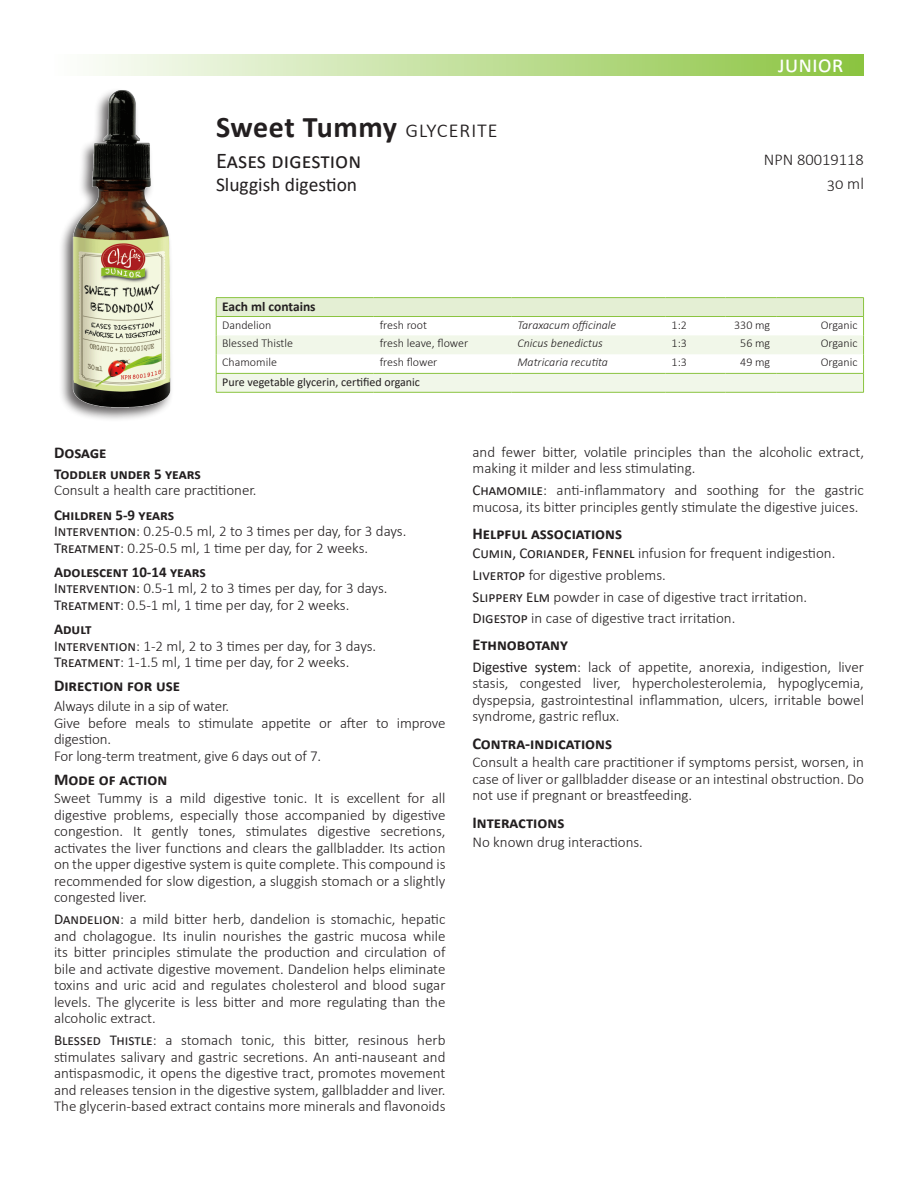
<style>
.page{position:relative;width:918px;height:1188px;background:#fff}
.page>*{position:absolute;margin:0;border:0;box-sizing:border-box;transform-origin:0 0}
.t1{font:700 30px "Calibri";letter-spacing:.01em;color:#231f20}
.t2{font:24px "Calibri";color:#fff}
.t3{font:22.5px "Calibri";color:#231f20}
.t4{font:19.5px "Calibri";color:#231f20}
.t5{font:700 16.5px "Calibri";color:#231f20}
.t6{font:300 16.5px/23.2px "Calibri";color:#231f20;text-align:right}
.t7{font:300 15px/16.5px "Calibri";color:#231f20}
.t8{font:700 15px "Calibri";color:#231f20}
.t9{font:700 13.5px "Calibri";color:#231f20}
.t10{font:300 12px "Calibri";color:#231f20}
.t11{font:italic 300 12px "Calibri";color:#231f20}
.t12{font:12px "Calibri";color:#231f20}
.s1{font-weight:300;font-size:24px}
.s2{font-weight:700}
.s3{font-weight:400}
</style>
<div class="page">
<div style="left:54px;top:54px;width:810px;height:22px;background:linear-gradient(to right,#fefefd,#8bc440)"></div>
<div style="left:59px;top:87px;width:115px;height:335px;background:#231f20;opacity:.7"></div>
<img style="left:70px;top:90px;width:104px;height:320px">
<hr style="left:216px;top:297px;width:158px;height:1px;background:#8bc440">
<hr style="left:374px;top:297px;width:137px;height:1px;background:#8bc440">
<hr style="left:511px;top:297px;width:155px;height:1px;background:#8bc440">
<hr style="left:666px;top:297px;width:59px;height:1px;background:#8bc440">
<hr style="left:725px;top:297px;width:51px;height:1px;background:#8bc440">
<hr style="left:776px;top:297px;width:88px;height:1px;background:#8bc440">
<svg style="left:216px;top:298px;width:648px;height:94px"></svg>
<hr style="left:216px;top:392px;width:158px;height:1px;background:#8bc440">
<hr style="left:374px;top:392px;width:137px;height:1px;background:#8bc440">
<hr style="left:511px;top:392px;width:155px;height:1px;background:#8bc440">
<hr style="left:666px;top:392px;width:59px;height:1px;background:#8bc440">
<hr style="left:725px;top:392px;width:51px;height:1px;background:#8bc440">
<hr style="left:776px;top:392px;width:88px;height:1px;background:#8bc440">
<h1 class="t1" style="left:216px;top:106px;width:283px">Sweet Tummy <span class="s1">glycerite</span></h1>
<h3 class="t3" style="left:216px;top:145px;width:147px">Eases digestion</h3>
<h3 class="t4" style="left:216px;top:171px;width:143px">Sluggish digestion</h3>
<h2 class="t2" style="left:778px;top:47px;width:67px">junior</h2>
<p class="t6" style="left:764px;top:148px;width:102px">NPN 80019118<br>30 ml</p>
<p class="t9" style="left:222px;top:296px;width:95px">Each ml contains</p>
<p class="t10" style="left:222px;top:317px;width:51px">Dandelion</p>
<p class="t10" style="left:380px;top:317px;width:49px">fresh root</p>
<p class="t11" style="left:517px;top:317px;width:100px">Taraxacum officinale</p>
<p class="t10" style="left:672px;top:317px;width:17px">1:2</p>
<p class="t10" style="left:734px;top:317px;width:38px">330 mg</p>
<p class="t10" style="left:821px;top:317px;width:38px">Organic</p>
<p class="t10" style="left:222px;top:336px;width:72px">Blessed Thistle</p>
<p class="t10" style="left:380px;top:336px;width:90px">fresh leave, flower</p>
<p class="t11" style="left:517px;top:336px;width:87px">Cnicus benedictus</p>
<p class="t10" style="left:672px;top:336px;width:17px">1:3</p>
<p class="t10" style="left:740px;top:336px;width:32px">56 mg</p>
<p class="t10" style="left:821px;top:336px;width:38px">Organic</p>
<p class="t10" style="left:222px;top:355px;width:56px">Chamomile</p>
<p class="t10" style="left:380px;top:355px;width:59px">fresh flower</p>
<p class="t11" style="left:517px;top:355px;width:92px">Matricaria recutita</p>
<p class="t10" style="left:672px;top:355px;width:17px">1:3</p>
<p class="t10" style="left:740px;top:355px;width:32px">49 mg</p>
<p class="t10" style="left:821px;top:355px;width:38px">Organic</p>
<p class="t12" style="left:222px;top:374px;width:199px">Pure vegetable glycerin, certified organic</p>
<p class="t5" style="left:54px;top:441px;width:54px">Dosage</p>
<p class="t8" style="left:54px;top:463px;width:148px">Toddler under 5 years</p>
<p class="t7" style="left:54px;top:482px;width:204px">Consult a health care practitioner.</p>
<p class="t7" style="left:54px;top:506px;width:354px"><span class="s2">Children 5-9 years<br></span><span class="s3">Intervention</span>: 0.25-0.5 ml, 2 to 3 times per day, for 3 days.<br><span class="s3">Treatment</span>: 0.25-0.5 ml, 1 time per day, for 2 weeks.</p>
<p class="t7" style="left:54px;top:563px;width:335px"><span class="s2">Adolescent 10-14 years<br></span><span class="s3">Intervention</span>: 0.5-1 ml, 2 to 3 times per day, for 3 days.<br><span class="s3">Treatment</span>: 0.5-1 ml, 1 time per day, for 2 weeks.</p>
<p class="t7" style="left:54px;top:621px;width:324px"><span class="s2">Adult<br></span><span class="s3">Intervention</span>: 1-2 ml, 2 to 3 times per day, for 3 days.<br><span class="s3">Treatment</span>: 1-1.5 ml, 1 time per day, for 2 weeks.</p>
<p class="t5" style="left:54px;top:674px;width:128px">Direction for use</p>
<p class="t7" style="left:54px;top:698px;width:393px">Always dilute in a sip of water.<br>Give before meals to stimulate appetite or after to improve digestion.<br>For long-term treatment, give 6 days out of 7.</p>
<p class="t5" style="left:54px;top:768px;width:115px">Mode of action</p>
<p class="t7" style="left:54px;top:790px;width:393px;text-align:justify">Sweet Tummy is a mild digestive tonic. It is excellent for all digestive problems, especially those accompanied by digestive congestion. It gently tones, stimulates digestive secretions, activates the liver functions and clears the gallbladder. Its action on the upper digestive system is quite complete. This compound is recommended for slow digestion, a sluggish stomach or a slightly congested liver.</p>
<p class="t7" style="left:54px;top:911px;width:393px;text-align:justify"><span class="s3">Dandelion</span>: a mild bitter herb, dandelion is stomachic, hepatic and cholagogue. Its inulin nourishes the gastric mucosa while its bitter principles stimulate the production and circulation of bile and activate digestive movement. Dandelion helps eliminate toxins and uric acid and regulates cholesterol and blood sugar levels. The glycerite is less bitter and more regulating than the alcoholic extract.</p>
<p class="t7" style="left:54px;top:1032px;width:393px;text-align:justify"><span class="s3">Blessed Thistle</span>: a stomach tonic, this bitter, resinous herb stimulates salivary and gastric secretions. An anti-nauseant and antispasmodic, it opens the digestive tract, promotes movement and releases tension in the digestive system, gallbladder and liver.<br>The glycerin-based extract contains more minerals and flavonoids</p>
<p class="t7" style="left:472px;top:443px;width:393px">and fewer bitter, volatile principles than the alcoholic extract, making it milder and less stimulating.</p>
<p class="t7" style="left:472px;top:482px;width:393px"><span class="s3">Chamomile</span>: anti-inflammatory and soothing for the gastric mucosa, its bitter principles gently stimulate the digestive juices.</p>
<p class="t5" style="left:472px;top:522px;width:151px">Helpful associations</p>
<p class="t7" style="left:472px;top:542px;width:364px;line-height:21.9px"><span class="s3">Cumin, Coriander, Fennel</span> infusion for frequent indigestion.<br><span class="s3">Livertop</span> for digestive problems.<br><span class="s3">Slippery Elm</span> powder in case of digestive tract irritation.<br><span class="s3">Digestop</span> in case of digestive tract irritation.</p>
<p class="t5" style="left:472px;top:633px;width:97px">Ethnobotany</p>
<p class="t7" style="left:472px;top:658px;width:393px;text-align:justify"><span class="s3">Digestive system</span>: lack of appetite, anorexia, indigestion, liver stasis, congested liver, hypercholesterolemia, hypoglycemia, dyspepsia, gastrointestinal inflammation, ulcers, irritable bowel syndrome, gastric reflux.</p>
<p class="t5" style="left:472px;top:732px;width:141px">Contra-indications</p>
<p class="t7" style="left:472px;top:754px;width:393px;text-align:justify">Consult a health care practitioner if symptoms persist, worsen, in case of liver or gallbladder disease or an intestinal obstruction. Do not use if pregnant or breastfeeding.</p>
<p class="t5" style="left:472px;top:811px;width:93px">Interactions</p>
<p class="t7" style="left:472px;top:833px;width:172px">No known drug interactions.</p>
</div>
